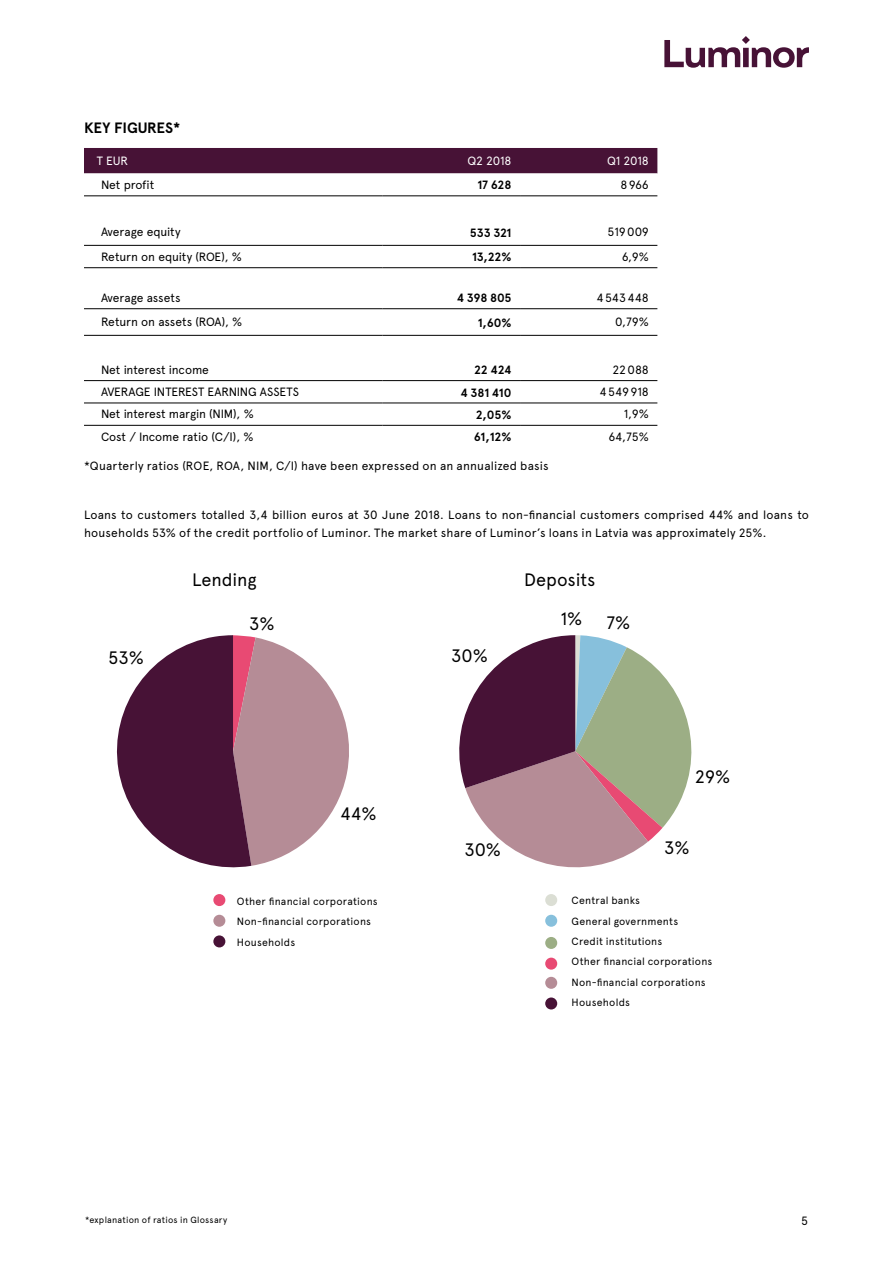
<style>
.page{position:relative;width:893px;height:1263px;background:#fff}
.page>*{position:absolute;margin:0;border:0;box-sizing:border-box;transform-origin:0 0}
.t1{font:18px "Apercu Pro";letter-spacing:-.005em;color:#000}
.t2{font:700 15px "Apercu Pro";letter-spacing:-.01em;color:#000}
.t3{font:12px/18px "Apercu Pro";letter-spacing:.01em;color:#000}
.t4{font:12px "Apercu Pro";letter-spacing:-.01em;color:#000}
.t5{font:700 12px "Apercu Pro";letter-spacing:-.015em;color:#000}
.t6{font:12px "Apercu Pro";letter-spacing:-.015em;color:#000}
.t7{font:12px "Apercu Pro";letter-spacing:-.02em;color:#fff}
.t8{font:10.5px/20.4px "Apercu Pro";letter-spacing:.02em;color:#000}
.t9{font:9px "Apercu Pro";letter-spacing:.025em;color:#000}
</style>
<div class="page">
<svg style="left:664px;top:36px;width:145px;height:32px"></svg>
<div style="left:84px;top:148px;width:573px;height:25px;background:#471236"></div>
<svg style="left:84px;top:173px;width:573px;height:252px"></svg>
<svg style="left:84px;top:336px;width:573px;height:22px"></svg>
<hr style="left:84px;top:195px;width:299px;height:1px;background:#000">
<hr style="left:383px;top:195px;width:137px;height:1px;background:#000">
<hr style="left:520px;top:195px;width:137px;height:1px;background:#000">
<hr style="left:84px;top:245px;width:299px;height:1px;background:#000">
<hr style="left:383px;top:245px;width:137px;height:1px;background:#000">
<hr style="left:520px;top:245px;width:137px;height:1px;background:#000">
<hr style="left:84px;top:267px;width:299px;height:1px;background:#000">
<hr style="left:383px;top:267px;width:137px;height:1px;background:#000">
<hr style="left:520px;top:267px;width:137px;height:1px;background:#000">
<hr style="left:84px;top:308px;width:299px;height:1px;background:#000">
<hr style="left:383px;top:308px;width:137px;height:1px;background:#000">
<hr style="left:520px;top:308px;width:137px;height:1px;background:#000">
<hr style="left:84px;top:335px;width:299px;height:1px;background:#000">
<hr style="left:383px;top:335px;width:137px;height:1px;background:#000">
<hr style="left:520px;top:335px;width:137px;height:1px;background:#000">
<hr style="left:84px;top:380px;width:299px;height:1px;background:#000">
<hr style="left:383px;top:380px;width:137px;height:1px;background:#000">
<hr style="left:520px;top:380px;width:137px;height:1px;background:#000">
<hr style="left:84px;top:403px;width:299px;height:1px;background:#000">
<hr style="left:383px;top:403px;width:137px;height:1px;background:#000">
<hr style="left:520px;top:403px;width:137px;height:1px;background:#000">
<hr style="left:84px;top:425px;width:299px;height:1px;background:#000">
<hr style="left:383px;top:425px;width:137px;height:1px;background:#000">
<hr style="left:520px;top:425px;width:137px;height:1px;background:#000">
<svg style="left:459px;top:635px;width:233px;height:233px"></svg>
<svg style="left:116px;top:635px;width:233px;height:233px"></svg>
<div style="left:545px;top:894px;width:12px;height:12px;background:#dbded4;border-radius:50%"></div>
<div style="left:545px;top:915px;width:12px;height:12px;background:#87c0dc;border-radius:50%"></div>
<div style="left:545px;top:937px;width:12px;height:12px;background:#9cae85;border-radius:50%"></div>
<div style="left:545px;top:958px;width:12px;height:12px;background:#e84a73;border-radius:50%"></div>
<div style="left:545px;top:977px;width:12px;height:12px;background:#b58c96;border-radius:50%"></div>
<div style="left:213px;top:894px;width:12px;height:12px;background:#e84a73;border-radius:50%"></div>
<div style="left:213px;top:915px;width:12px;height:12px;background:#b58c96;border-radius:50%"></div>
<div style="left:213px;top:935px;width:12px;height:12px;background:#471236;border-radius:50%"></div>
<div style="left:545px;top:997px;width:12px;height:12px;background:#471236;border-radius:50%"></div>
<p class="t2" style="left:84px;top:117px;width:98px">KEY FIGURES*</p>
<p class="t7" style="left:97px;top:152px;width:33px">T EUR</p>
<p class="t7" style="left:468px;top:152px;width:45px">Q2 2018</p>
<p class="t7" style="left:607px;top:152px;width:43px">Q1 2018</p>
<p class="t6" style="left:101px;top:176px;width:55px">Net profit</p>
<p class="t5" style="left:477px;top:176px;width:36px">17 628</p>
<p class="t3" style="left:620px;top:175px;width:30px">8966</p>
<p class="t3" style="left:101px;top:222px;width:81px">Average equity</p>
<p class="t5" style="left:470px;top:224px;width:43px">533 321</p>
<p class="t3" style="left:608px;top:222px;width:43px">519009</p>
<p class="t6" style="left:101px;top:248px;width:143px">Return on equity (ROE), %</p>
<p class="t5" style="left:472px;top:248px;width:41px">13,22%</p>
<p class="t3" style="left:622px;top:247px;width:29px">6,9%</p>
<p class="t3" style="left:101px;top:288px;width:81px">Average assets</p>
<p class="t5" style="left:457px;top:289px;width:56px">4 398 805</p>
<p class="t3" style="left:596px;top:288px;width:54px">4543448</p>
<p class="t3" style="left:101px;top:312px;width:143px">Return on assets (ROA), %</p>
<p class="t5" style="left:478px;top:314px;width:35px">1,60%</p>
<p class="t3" style="left:615px;top:312px;width:35px">0,79%</p>
<p class="t4" style="left:101px;top:360px;width:109px">Net interest income</p>
<p class="t5" style="left:474px;top:361px;width:39px">22 424</p>
<p class="t3" style="left:613px;top:360px;width:38px">22088</p>
<p class="t4" style="left:101px;top:383px;width:200px">AVERAGE INTEREST EARNING ASSETS</p>
<p class="t5" style="left:460px;top:383px;width:53px">4 381 410</p>
<p class="t3" style="left:600px;top:382px;width:51px">4549918</p>
<p class="t4" style="left:101px;top:405px;width:154px">Net interest margin (NIM), %</p>
<p class="t5" style="left:476px;top:406px;width:37px">2,05%</p>
<p class="t3" style="left:624px;top:404px;width:27px">1,9%</p>
<p class="t4" style="left:101px;top:427px;width:154px">Cost / Income ratio (C/I), %</p>
<p class="t5" style="left:474px;top:428px;width:39px">61,12%</p>
<p class="t3" style="left:608px;top:427px;width:42px">64,75%</p>
<p class="t3" style="left:84px;top:456px;width:466px">*Quarterly ratios (ROE, ROA, NIM, C/I) have been expressed on an annualized basis</p>
<p class="t3" style="left:84px;top:505px;width:726px">Loans to customers totalled 3,4 billion euros at 30 June 2018. Loans to non-financial customers comprised 44% and loans to households 53% of the credit portfolio of Luminor. The market share of Luminor’s loans in Latvia was approximately 25%.</p>
<h1 class="t1" style="left:192px;top:566px;width:66px">Lending</h1>
<h1 class="t1" style="left:524px;top:566px;width:73px">Deposits</h1>
<h1 class="t1" style="left:249px;top:610px;width:27px">3%</h1>
<h1 class="t1" style="left:108px;top:644px;width:37px">53%</h1>
<h1 class="t1" style="left:451px;top:642px;width:38px">30%</h1>
<h1 class="t1" style="left:340px;top:800px;width:38px">44%</h1>
<h1 class="t1" style="left:560px;top:605px;width:23px">1%</h1>
<h1 class="t1" style="left:606px;top:610px;width:25px">7%</h1>
<h1 class="t1" style="left:695px;top:763px;width:37px">29%</h1>
<h1 class="t1" style="left:464px;top:836px;width:38px">30%</h1>
<h1 class="t1" style="left:664px;top:834px;width:27px">3%</h1>
<p class="t8" style="left:237px;top:890px;width:142px">Other financial corporations</p>
<p class="t8" style="left:572px;top:890px;width:70px">Central banks</p>
<p class="t8" style="left:237px;top:910px;width:136px">Non-financial corporations</p>
<p class="t8" style="left:572px;top:910px;width:108px">General governments</p>
<p class="t8" style="left:237px;top:931px;width:60px">Households</p>
<p class="t8" style="left:572px;top:930px;width:142px">Credit institutions<br>Other financial corporations<br>Non-financial corporations<br>Households</p>
<p class="t9" style="left:85px;top:1213px;width:144px">*explanation of ratios in Glossary</p>
<p class="t3" style="left:801px;top:1211px;width:8px">5</p>
</div>
